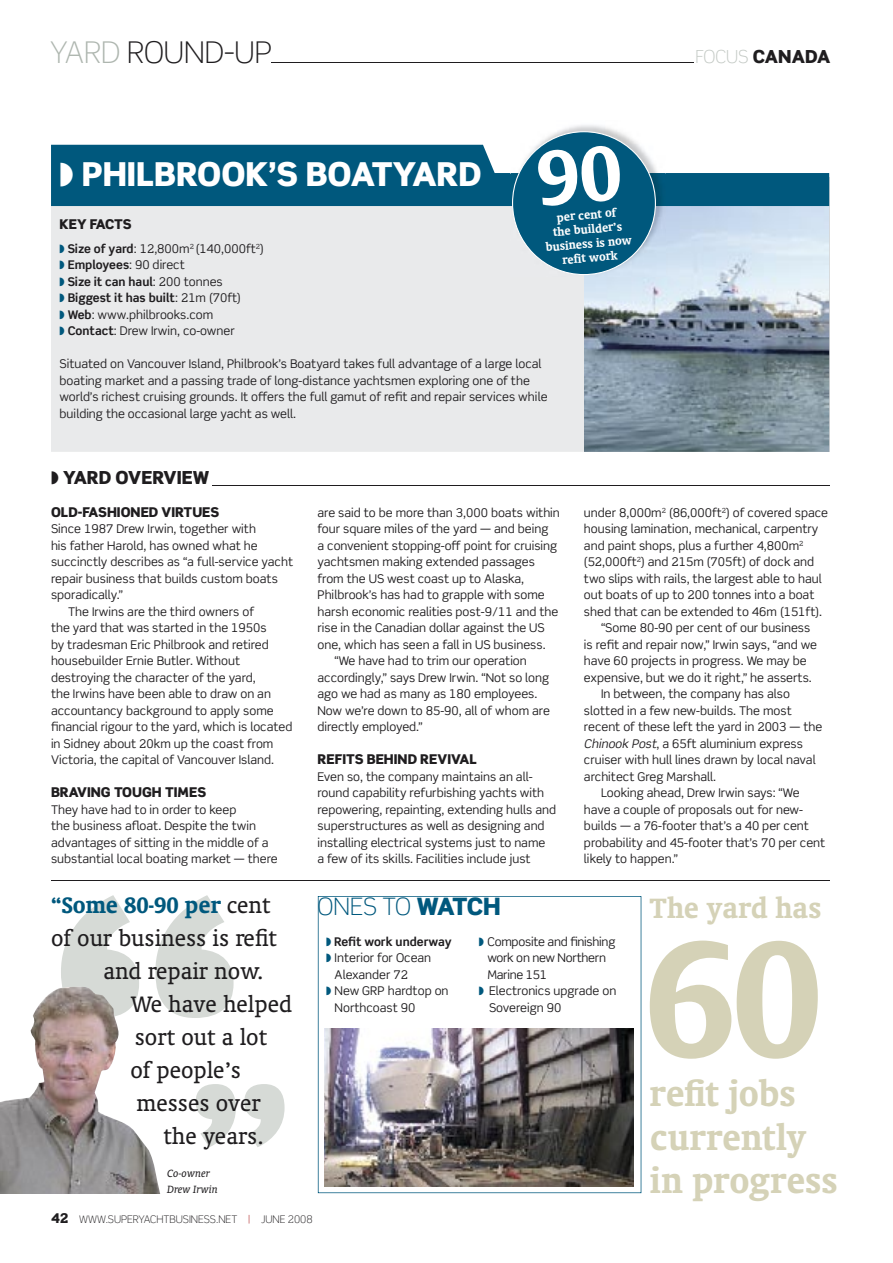
<style>
.page{position:relative;width:893px;height:1263px;background:#fff}
.page>*{position:absolute;margin:0;border:0;box-sizing:border-box;transform-origin:0 0}
.t1{font:700 187.2px "Oranda BT";color:#d5d2b7}
.t2{font:700 39.75px/43.5px "Oranda BT";color:#d5d2b7}
.t3{font:900 33px "Scene Pro";color:#fff}
.t4{font:700 31.8px "Oranda BT";letter-spacing:.005em;color:#d5d2b7}
.t5{font:300 30px "Scene Pro";letter-spacing:-.005em;color:#1f1d1f}
.t6{font:25.5px "Oranda BT";color:#1f1d1f}
.t7{font:700 25.5px "Oranda BT";color:#00587d}
.t8{font:300 24px "Scene Pro";color:#00587d}
.t9{font:900 18px "Scene Pro";color:#1f1d1f}
.t10{font:900 13.5px "Scene Pro";color:#1f1d1f}
.t11{font:900 13.5px "Scene Pro";letter-spacing:-.02em;color:#1f1d1f}
.t12{font:700 13.2px/14.2px "Oranda BT";color:#fff;text-align:center}
.t13{font:12px/16.5px "Scene Pro";color:#1f1d1f}
.t14{font:12px "Scene Pro";letter-spacing:-.02em;color:#1f1d1f}
.t15{font:700 12px "Scene Pro";color:#1f1d1f}
.t16{font:italic 12px/16.5px "Oranda BT";color:#1f1d1f}
.t17{font:300 10.5px "Scene Pro";color:#1f1d1f}
.s1{color:#aeb6af}
.s2{font-weight:300;color:#c2c8c3}
.s3{color:#00587d}
.s4{font-weight:700}
.s5{font-weight:400;color:#1f1d1f}
.s6{font-weight:900}
.s7{font-style:italic}
.s8{font-weight:900;font-size:13.5px}
.s9{color:#ab1d1e}
</style>
<div class="page">
<svg style="left:61px;top:895px;width:173px;height:123px"></svg>
<svg style="left:196px;top:1084px;width:89px;height:63px"></svg>
<img style="left:584px;top:206px;width:245px;height:246px">
<div style="left:51px;top:206px;width:533px;height:246px;background:#e9eaeb"></div>
<svg style="left:51px;top:145px;width:778px;height:61px;background:#226e8e"></svg>
<img style="left:0;top:986px;width:162px;height:207px">
<img style="left:510px;top:125px;width:156px;height:151px">
<img style="left:318px;top:896px;width:323px;height:297px">
<hr style="left:51px;top:880px;width:778px;height:1px;background:#1f1d1f">
<hr style="left:212px;top:485px;width:617px;height:1px;background:#1f1d1f">
<hr style="left:271px;top:62px;width:422px;height:1px;background:#1f1d1f">
<svg style="left:512px;top:131px;width:144px;height:144px;background:#367a97"></svg>
<h3 class="t5" style="left:50px;top:34px;width:223px"><span class="s1">YARD</span> ROUND-UP</h3>
<h3 class="t9" style="left:695px;top:45px;width:136px"><span class="s2">FOCUS</span> CANADA</h3>
<h3 class="t3" style="left:60px;top:153px;width:424px">◗ PHILBROOK’S BOATYARD</h3>
<p class="t12" style="left:543px;top:211px;width:88px;rotate:-5deg">per cent of<br>the builder’s business is now refit work</p>
<p class="t11" style="left:60px;top:215px;width:74px">KEY FACTS</p>
<p class="t13" style="left:60px;top:240px;width:206px"><span class="s3">◗</span> <span class="s4">Size of yard</span>: 12,800m<sup>2</sup> (140,000ft<sup>2</sup>) <span class="s3">◗</span> <span class="s4">Employees</span>: 90 direct<br><span class="s3">◗</span> <span class="s4">Size it can haul</span>: 200 tonnes<br><span class="s3">◗</span> <span class="s4">Biggest it has built</span>: 21m (70ft)<br><span class="s3">◗</span> <span class="s4">Web</span>: www.philbrooks.com<br><span class="s3">◗</span> <span class="s4">Contact</span>: Drew Irwin, co-owner</p>
<p class="t13" style="left:60px;top:355px;width:490px">Situated on Vancouver Island, Philbrook’s Boatyard takes full advantage of a large local boating market and a passing trade of long-distance yachtsmen exploring one of the world’s richest cruising grounds. It offers the full gamut of refit and repair services while building the occasional large yacht as well.</p>
<h3 class="t9" style="left:51px;top:465px;width:160px">◗ YARD OVERVIEW</h3>
<p class="t10" style="left:51px;top:503px;width:170px">OLD-FASHIONED VIRTUES</p>
<p class="t13" style="left:51px;top:520px;width:206px">Since 1987 Drew Irwin, together with</p>
<p class="t13" style="left:51px;top:537px;width:208px">his father Harold, has owned what he</p>
<p class="t13" style="left:51px;top:553px;width:244px">succinctly describes as “a full-service yacht</p>
<p class="t13" style="left:51px;top:570px;width:228px">repair business that builds custom boats</p>
<p class="t13" style="left:51px;top:586px;width:74px">sporadically.”</p>
<p class="t13" style="left:68px;top:603px;width:188px">The Irwins are the third owners of</p>
<p class="t13" style="left:51px;top:619px;width:217px">the yard that was started in the 1950s</p>
<p class="t13" style="left:51px;top:636px;width:219px">by tradesman Eric Philbrook and retired</p>
<p class="t13" style="left:51px;top:652px;width:191px">housebuilder Ernie Butler. Without</p>
<p class="t13" style="left:51px;top:669px;width:206px">destroying the character of the yard,</p>
<p class="t13" style="left:51px;top:685px;width:221px">the Irwins have been able to draw on an</p>
<p class="t13" style="left:51px;top:702px;width:224px">accountancy background to apply some</p>
<p class="t13" style="left:51px;top:718px;width:243px">financial rigour to the yard, which is located</p>
<p class="t13" style="left:51px;top:735px;width:224px">in Sidney about 20km up the coast from</p>
<p class="t13" style="left:51px;top:751px;width:225px">Victoria, the capital of Vancouver Island.</p>
<p class="t10" style="left:51px;top:783px;width:157px">BRAVING TOUGH TIMES</p>
<p class="t13" style="left:51px;top:801px;width:228px">They have had to in order to keep<br>the business afloat. Despite the twin advantages of sitting in the middle of a substantial local boating market — there</p>
<h3 class="t7" style="left:51px;top:889px;width:221px">“Some 80-90 per <span class="s5">cent</span></h3>
<h3 class="t6" style="left:51px;top:923px;width:228px">of our business is refit</h3>
<h3 class="t6" style="left:103px;top:956px;width:161px">and repair now.</h3>
<h3 class="t6" style="left:130px;top:989px;width:163px">We have helped</h3>
<h3 class="t6" style="left:135px;top:1022px;width:134px">sort out a lot</h3>
<h3 class="t6" style="left:130px;top:1055px;width:112px">of people’s</h3>
<h3 class="t6" style="left:136px;top:1088px;width:126px">messes over</h3>
<h3 class="t6" style="left:163px;top:1121px;width:101px">the years.</h3>
<p class="t16" style="left:167px;top:1164px;width:52px">Co-owner<br>Drew Irwin</p>
<p class="t13" style="left:317px;top:504px;width:244px">are said to be more than 3,000 boats within</p>
<p class="t13" style="left:317px;top:520px;width:232px">four square miles of the yard — and being</p>
<p class="t13" style="left:317px;top:537px;width:241px">a convenient stopping-off point for cruising</p>
<p class="t13" style="left:317px;top:553px;width:219px">yachtsmen making extended passages</p>
<p class="t13" style="left:317px;top:570px;width:208px">from the US west coast up to Alaska,</p>
<p class="t13" style="left:317px;top:586px;width:229px">Philbrook’s has had to grapple with some</p>
<p class="t13" style="left:317px;top:603px;width:242px">harsh economic realities post-9/11 and the</p>
<p class="t13" style="left:317px;top:619px;width:229px">rise in the Canadian dollar against the US</p>
<p class="t13" style="left:317px;top:636px;width:230px">one, which has seen a fall in US business.</p>
<p class="t13" style="left:334px;top:652px;width:194px">“We have had to trim our operation</p>
<p class="t13" style="left:317px;top:669px;width:233px">accordingly,” says Drew Irwin. “Not so long</p>
<p class="t13" style="left:317px;top:685px;width:221px">ago we had as many as 180 employees.</p>
<p class="t13" style="left:317px;top:702px;width:234px">Now we’re down to 85-90, all of whom are</p>
<p class="t13" style="left:317px;top:718px;width:107px">directly employed.”</p>
<p class="t10" style="left:317px;top:750px;width:161px">REFITS BEHIND REVIVAL</p>
<p class="t13" style="left:317px;top:768px;width:240px">Even so, the company maintains an all&shy;round capability refurbishing yachts with repowering, repainting, extending hulls and superstructures as well as designing and installing electrical systems just to name<br>a few of its skills. Facilities include just</p>
<h3 class="t8" style="left:317px;top:892px;width:185px">ONES TO <span class="s6">WATCH</span></h3>
<p class="t13" style="left:584px;top:504px;width:246px">under 8,000m<sup>2</sup> (86,000ft<sup>2</sup>) of covered space</p>
<p class="t13" style="left:584px;top:520px;width:236px">housing lamination, mechanical, carpentry</p>
<p class="t13" style="left:584px;top:537px;width:221px">and paint shops, plus a further 4,800m<sup>2</sup></p>
<p class="t13" style="left:584px;top:553px;width:232px">(52,000ft<sup>2</sup>) and 215m (705ft) of dock and</p>
<p class="t13" style="left:584px;top:570px;width:239px">two slips with rails, the largest able to haul</p>
<p class="t13" style="left:584px;top:586px;width:232px">out boats of up to 200 tonnes into a boat</p>
<p class="t13" style="left:584px;top:603px;width:240px">shed that can be extended to 46m (151ft).</p>
<p class="t13" style="left:601px;top:619px;width:211px">“Some 80-90 per cent of our business</p>
<p class="t13" style="left:584px;top:636px;width:235px">is refit and repair now,” Irwin says, “and we</p>
<p class="t13" style="left:584px;top:652px;width:224px">have 60 projects in progress. We may be</p>
<p class="t13" style="left:584px;top:669px;width:229px">expensive, but we do it right,” he asserts.</p>
<p class="t13" style="left:601px;top:685px;width:190px">In between, the company has also</p>
<p class="t13" style="left:584px;top:702px;width:209px">slotted in a few new-builds. The most</p>
<p class="t13" style="left:584px;top:718px;width:240px">recent of these left the yard in 2003 — the</p>
<p class="t13" style="left:584px;top:735px;width:221px"><span class="s7">Chinook Post</span>, a 65ft aluminium express</p>
<p class="t13" style="left:584px;top:751px;width:233px">cruiser with hull lines drawn by local naval</p>
<p class="t13" style="left:584px;top:768px;width:134px">architect Greg Marshall.</p>
<p class="t13" style="left:601px;top:784px;width:200px">Looking ahead, Drew Irwin says: “We</p>
<p class="t13" style="left:584px;top:801px;width:221px">have a couple of proposals out for new-</p>
<p class="t13" style="left:584px;top:817px;width:226px">builds — a 76-footer that’s a 40 per cent</p>
<p class="t13" style="left:584px;top:834px;width:243px">probability and 45-footer that’s 70 per cent</p>
<p class="t13" style="left:584px;top:850px;width:96px">likely to happen.”</p>
<h3 class="t4" style="left:650px;top:889px;width:173px">The yard has</h3>
<p class="t15" style="left:326px;top:934px;width:127px"><span class="s3">◗</span> Refit work underway</p>
<p class="t13" style="left:326px;top:949px;width:107px"><span class="s3">◗</span> Interior for Ocean</p>
<p class="t13" style="left:335px;top:966px;width:75px">Alexander 72</p>
<p class="t13" style="left:326px;top:982px;width:124px"><span class="s3">◗</span> New GRP hardtop on</p>
<p class="t13" style="left:335px;top:999px;width:82px">Northcoast 90</p>
<p class="t14" style="left:479px;top:934px;width:138px"><span class="s3">◗</span> Composite and finishing</p>
<p class="t14" style="left:487px;top:950px;width:120px">work on new Northern</p>
<p class="t14" style="left:487px;top:967px;width:61px">Marine 151</p>
<p class="t13" style="left:479px;top:982px;width:139px"><span class="s3">◗</span> Electronics upgrade on</p>
<p class="t13" style="left:489px;top:999px;width:74px">Sovereign 90</p>
<h1 class="t1" style="left:645px;top:887px;width:179px">60</h1>
<h2 class="t2" style="left:650px;top:1071px;width:189px">refit jobs currently in progress</h2>
<p class="t17" style="left:51px;top:1213px;width:263px"><span class="s8">42</span> WWW.SUPERYACHTBUSINESS.NET <span class="s9">|</span> JUNE 2008</p>
</div>
